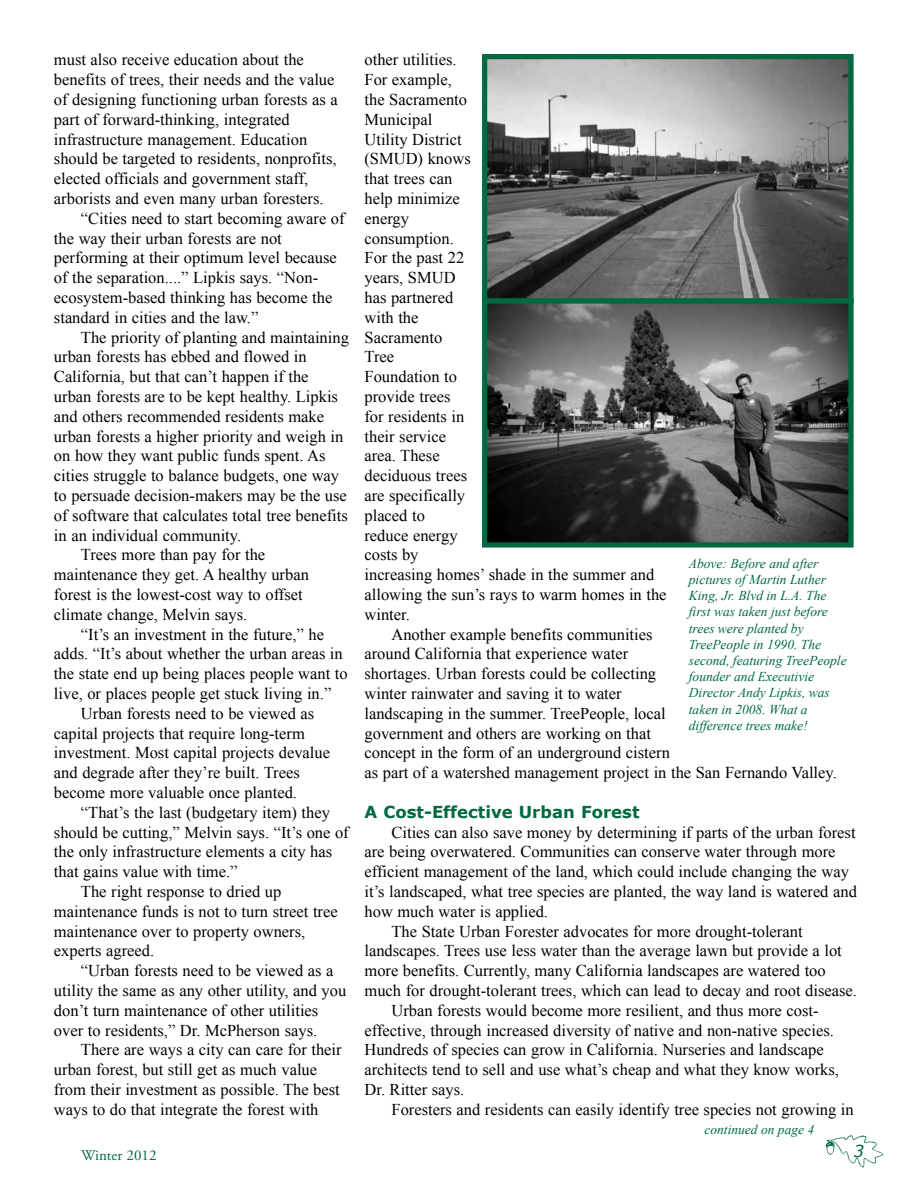
<style>
.page{position:relative;width:918px;height:1188px;background:#fff}
.page>*{position:absolute;margin:0;border:0;box-sizing:border-box;transform-origin:0 0}
.t1{font:16.5px/19.8px "Times New Roman";color:#000}
.t2{font:700 16.5px "Verdana";color:#006940}
.t3{font:italic 16.5px "Verdana";color:#006940}
.t4{font:15px "Adobe Garamond Pro";color:#006940}
.t5{font:italic 13.5px/16.2px "Times New Roman";color:#006940}
</style>
<div class="page">
<img style="left:825px;top:1135px;width:58px;height:33px">
<img style="left:488px;top:60px;width:360px;height:482px">
<div style="left:482px;top:298px;width:372px;height:250px;border:5px solid #006940"></div>
<div style="left:482px;top:54px;width:372px;height:249px;border:5px solid #006940"></div>
<p class="t1" style="left:54px;top:50px;width:251px">must also receive education about the</p>
<p class="t1" style="left:54px;top:70px;width:282px">benefits of trees, their needs and the value</p>
<p class="t1" style="left:54px;top:89px;width:285px">of designing functioning urban forests as a</p>
<p class="t1" style="left:54px;top:109px;width:237px">part of forward-thinking, integrated</p>
<p class="t1" style="left:54px;top:129px;width:255px">infrastructure management. Education</p>
<p class="t1" style="left:54px;top:149px;width:284px">should be targeted to residents, nonprofits,</p>
<p class="t1" style="left:54px;top:169px;width:256px">elected officials and government staff,</p>
<p class="t1" style="left:54px;top:188px;width:271px">arborists and even many urban foresters.</p>
<p class="t1" style="left:81px;top:208px;width:265px">“Cities need to start becoming aware of</p>
<p class="t1" style="left:54px;top:228px;width:229px">the way their urban forests are not</p>
<p class="t1" style="left:54px;top:248px;width:284px">performing at their optimum level because</p>
<p class="t1" style="left:54px;top:268px;width:266px">of the separation....” Lipkis says. “Non-</p>
<p class="t1" style="left:54px;top:287px;width:280px">ecosystem-based thinking has become the</p>
<p class="t1" style="left:54px;top:307px;width:206px">standard in cities and the law.”</p>
<p class="t1" style="left:81px;top:327px;width:270px">The priority of planting and maintaining</p>
<p class="t1" style="left:54px;top:347px;width:254px">urban forests has ebbed and flowed in</p>
<p class="t1" style="left:54px;top:367px;width:256px">California, but that can’t happen if the</p>
<p class="t1" style="left:54px;top:386px;width:286px">urban forests are to be kept healthy. Lipkis</p>
<p class="t1" style="left:54px;top:406px;width:272px">and others recommended residents make</p>
<p class="t1" style="left:54px;top:426px;width:291px">urban forests a higher priority and weigh in</p>
<p class="t1" style="left:54px;top:446px;width:273px">on how they want public funds spent. As</p>
<p class="t1" style="left:54px;top:466px;width:287px">cities struggle to balance budgets, one way</p>
<p class="t1" style="left:54px;top:485px;width:294px">to persuade decision-makers may be the use</p>
<p class="t1" style="left:54px;top:505px;width:295px">of software that calculates total tree benefits</p>
<p class="t1" style="left:54px;top:525px;width:189px">in an individual community.</p>
<p class="t1" style="left:81px;top:545px;width:186px">Trees more than pay for the</p>
<p class="t1" style="left:54px;top:565px;width:256px">maintenance they get. A healthy urban</p>
<p class="t1" style="left:54px;top:584px;width:250px">forest is the lowest-cost way to offset</p>
<p class="t1" style="left:54px;top:604px;width:195px">climate change, Melvin says.</p>
<p class="t1" style="left:81px;top:624px;width:245px">“It’s an investment in the future,” he</p>
<p class="t1" style="left:54px;top:644px;width:290px">adds. “It’s about whether the urban areas in</p>
<p class="t1" style="left:54px;top:664px;width:295px">the state end up being places people want to</p>
<p class="t1" style="left:54px;top:683px;width:279px">live, or places people get stuck living in.”</p>
<p class="t1" style="left:81px;top:703px;width:235px">Urban forests need to be viewed as</p>
<p class="t1" style="left:54px;top:723px;width:252px">capital projects that require long-term</p>
<p class="t1" style="left:54px;top:743px;width:278px">investment. Most capital projects devalue</p>
<p class="t1" style="left:54px;top:763px;width:247px">and degrade after they’re built. Trees</p>
<p class="t1" style="left:54px;top:782px;width:245px">become more valuable once planted.</p>
<p class="t1" style="left:81px;top:802px;width:251px">“That’s the last (budgetary item) they</p>
<p class="t1" style="left:54px;top:822px;width:296px">should be cutting,” Melvin says. “It’s one of</p>
<p class="t1" style="left:54px;top:842px;width:280px">the only infrastructure elements a city has</p>
<p class="t1" style="left:54px;top:862px;width:185px">that gains value with time.”</p>
<p class="t1" style="left:81px;top:881px;width:202px">The right response to dried up</p>
<p class="t1" style="left:54px;top:901px;width:285px">maintenance funds is not to turn street tree</p>
<p class="t1" style="left:54px;top:921px;width:253px">maintenance over to property owners,</p>
<p class="t1" style="left:54px;top:941px;width:102px">experts agreed.</p>
<p class="t1" style="left:81px;top:961px;width:254px">“Urban forests need to be viewed as a</p>
<p class="t1" style="left:54px;top:980px;width:294px">utility the same as any other utility, and you</p>
<p class="t1" style="left:54px;top:1000px;width:266px">don’t turn maintenance of other utilities</p>
<p class="t1" style="left:54px;top:1020px;width:265px">over to residents,” Dr. McPherson says.</p>
<p class="t1" style="left:81px;top:1040px;width:262px">There are ways a city can care for their</p>
<p class="t1" style="left:54px;top:1060px;width:265px">urban forest, but still get as much value</p>
<p class="t1" style="left:54px;top:1079px;width:287px">from their investment as possible. The best</p>
<p class="t1" style="left:54px;top:1099px;width:266px">ways to do that integrate the forest with</p>
<p class="t1" style="left:364px;top:50px;width:304px">other utilities.<br>For example,<br>the Sacramento<br>Municipal<br>Utility District<br>(SMUD) knows<br>that trees can<br>help minimize<br>energy<br>consumption.<br>For the past 22<br>years, SMUD<br>has partnered<br>with the<br>Sacramento<br>Tree<br>Foundation to<br>provide trees<br>for residents in<br>their service<br>area. These<br>deciduous trees<br>are specifically<br>placed to<br>reduce energy<br>costs by<br>increasing homes’ shade in the summer and allowing the sun’s rays to warm homes in the winter.</p>
<p class="t1" style="left:364px;top:624px;width:474px;text-indent:27px">Another example benefits communities<br>around California that experience water<br>shortages. Urban forests could be collecting<br>winter rainwater and saving it to water<br>landscaping in the summer. TreePeople, local<br>government and others are working on that<br>concept in the form of an underground cistern<br>as part of a watershed management project in the San Fernando Valley.</p>
<p class="t2" style="left:364px;top:800px;width:277px">A Cost-Effective Urban Forest</p>
<p class="t1" style="left:391px;top:822px;width:466px">Cities can also save money by determining if parts of the urban forest</p>
<p class="t1" style="left:364px;top:842px;width:473px">are being overwatered. Communities can conserve water through more</p>
<p class="t1" style="left:364px;top:862px;width:486px">efficient management of the land, which could include changing the way</p>
<p class="t1" style="left:364px;top:881px;width:494px">it’s landscaped, what tree species are planted, the way land is watered and</p>
<p class="t1" style="left:364px;top:901px;width:185px">how much water is applied.</p>
<p class="t1" style="left:391px;top:921px;width:413px">The State Urban Forester advocates for more drought-tolerant</p>
<p class="t1" style="left:364px;top:941px;width:479px">landscapes. Trees use less water than the average lawn but provide a lot</p>
<p class="t1" style="left:364px;top:961px;width:463px">more benefits. Currently, many California landscapes are watered too</p>
<p class="t1" style="left:364px;top:980px;width:494px">much for drought-tolerant trees, which can lead to decay and root disease.</p>
<p class="t1" style="left:391px;top:1000px;width:429px">Urban forests would become more resilient, and thus more cost-</p>
<p class="t1" style="left:364px;top:1020px;width:471px">effective, through increased diversity of native and non-native species.</p>
<p class="t1" style="left:364px;top:1040px;width:461px">Hundreds of species can grow in California. Nurseries and landscape</p>
<p class="t1" style="left:364px;top:1060px;width:476px">architects tend to sell and use what’s cheap and what they know works,</p>
<p class="t1" style="left:364px;top:1079px;width:101px">Dr. Ritter says.</p>
<p class="t1" style="left:391px;top:1099px;width:464px">Foresters and residents can easily identify tree species not growing in</p>
<p class="t5" style="left:689px;top:555px;width:159px">Above: Before and after pictures of Martin Luther<br>King, Jr. Blvd in L.A. The first was taken just before trees were planted by<br>TreePeople in 1990. The second, featuring TreePeople founder and Executivie<br>Director Andy Lipkis, was taken in 2008. What a difference trees make!</p>
<p class="t5" style="left:704px;top:1121px;width:111px">continued on page 4</p>
<p class="t4" style="left:81px;top:1146px;width:77px">Winter 2012</p>
<p class="t3" style="left:854px;top:1139px;width:12px">3</p>
</div>
